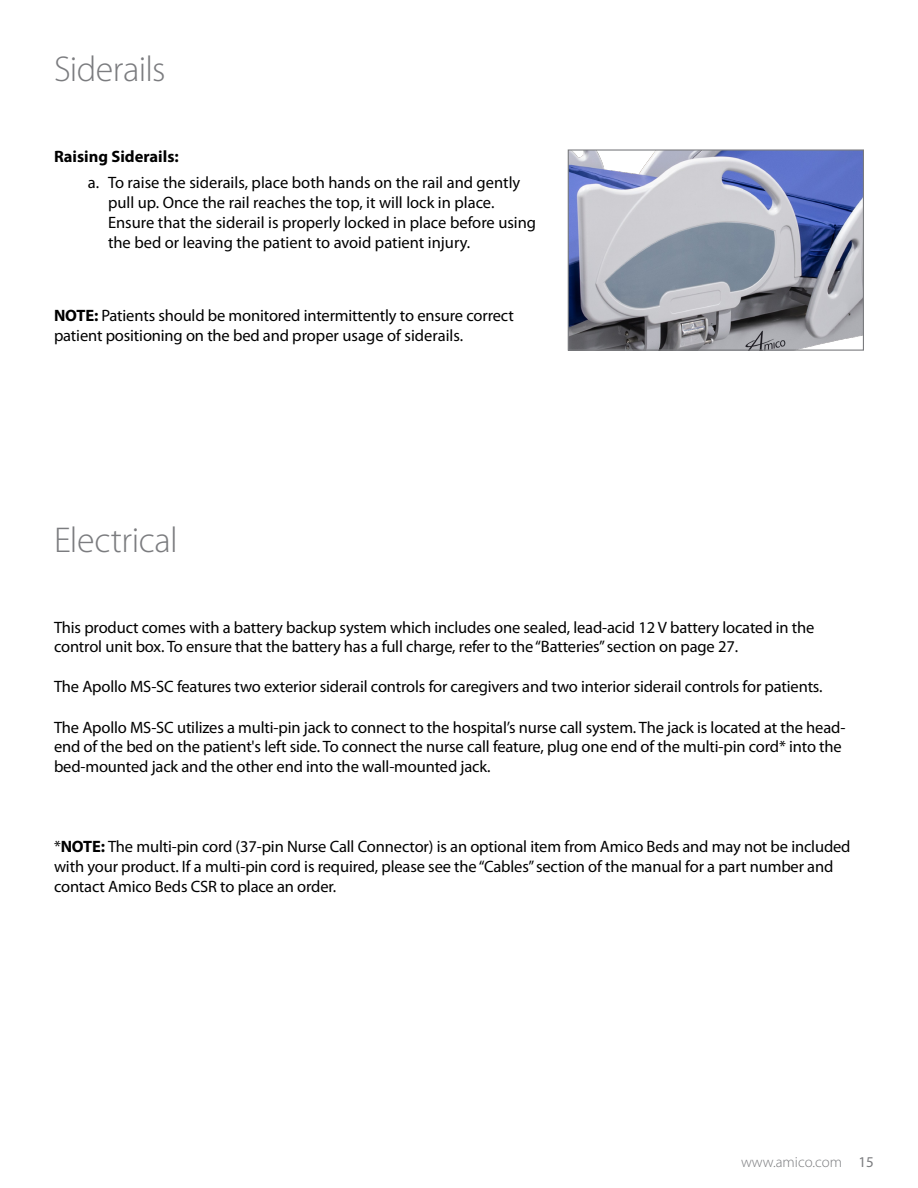
<style>
.page{position:relative;width:918px;height:1188px;background:#fff}
.page>*{position:absolute;margin:0;border:0;box-sizing:border-box;transform-origin:0 0}
.inner_subhead{font:300 36px "Myriad Pro";letter-spacing:-.015em;color:#7b7c7f}
.body_text{font:16.5px/19.8px "Myriad Pro";letter-spacing:-.01em;color:#000}
.bold_subhead{font:700 16.5px "Myriad Pro";color:#000}
.t1{font:300 15px "Myriad Pro";color:#7b7c7f}
.s1{font-weight:700}
.s2{font-weight:400}
</style>
<div class="page">
<img style="left:570px;top:151px;width:292px;height:198px">
<div style="left:568px;top:149px;width:296px;height:202px;border:1px solid #7b7c7f"></div>
<p class="inner_subhead" style="left:54px;top:47px;width:113px">Siderails</p>
<p class="bold_subhead" style="left:54px;top:146px;width:126px">Raising Siderails:</p>
<p class="body_text" style="left:108px;top:173px;width:430px;text-indent:-20px">a. To raise the siderails, place both hands on the rail and gently pull up. Once the rail reaches the top, it will lock in place.<br>Ensure that the siderail is properly locked in place before using the bed or leaving the patient to avoid patient injury.</p>
<p class="body_text" style="left:54px;top:305px;width:461px"><span class="s1">NOTE:</span> Patients should be monitored intermittently to ensure correct patient positioning on the bed and proper usage of siderails.</p>
<p class="inner_subhead" style="left:54px;top:518px;width:125px">Electrical</p>
<p class="body_text" style="left:54px;top:617px;width:762px">This product comes with a battery backup system which includes one sealed, lead-acid 12 V battery located in the control unit box. To ensure that the battery has a full charge, refer to the “Batteries” section on page 27.</p>
<p class="body_text" style="left:54px;top:677px;width:770px">The Apollo MS-SC features two exterior siderail controls for caregivers and two interior siderail controls for patients.</p>
<p class="body_text" style="left:54px;top:717px;width:793px">The Apollo MS-SC utilizes a multi-pin jack to connect to the hospital’s nurse call system. The jack is located at the head&shy;end of the bed on the patient's left side. To connect the nurse call feature, plug one end of the multi-pin cord* into the bed-mounted jack and the other end into the wall-mounted jack.</p>
<p class="body_text" style="left:54px;top:837px;width:798px">*<span class="s1">NOTE:</span> The multi-pin cord (37-pin Nurse Call Connector) is an optional item from Amico Beds and may not be included with your product. If a multi-pin cord is required, please see the “Cables” section of the manual for a part number and contact Amico Beds CSR to place an order.</p>
<p class="t1" style="left:741px;top:1153px;width:134px">www.amico.com <span class="s2">15</span></p>
</div>
